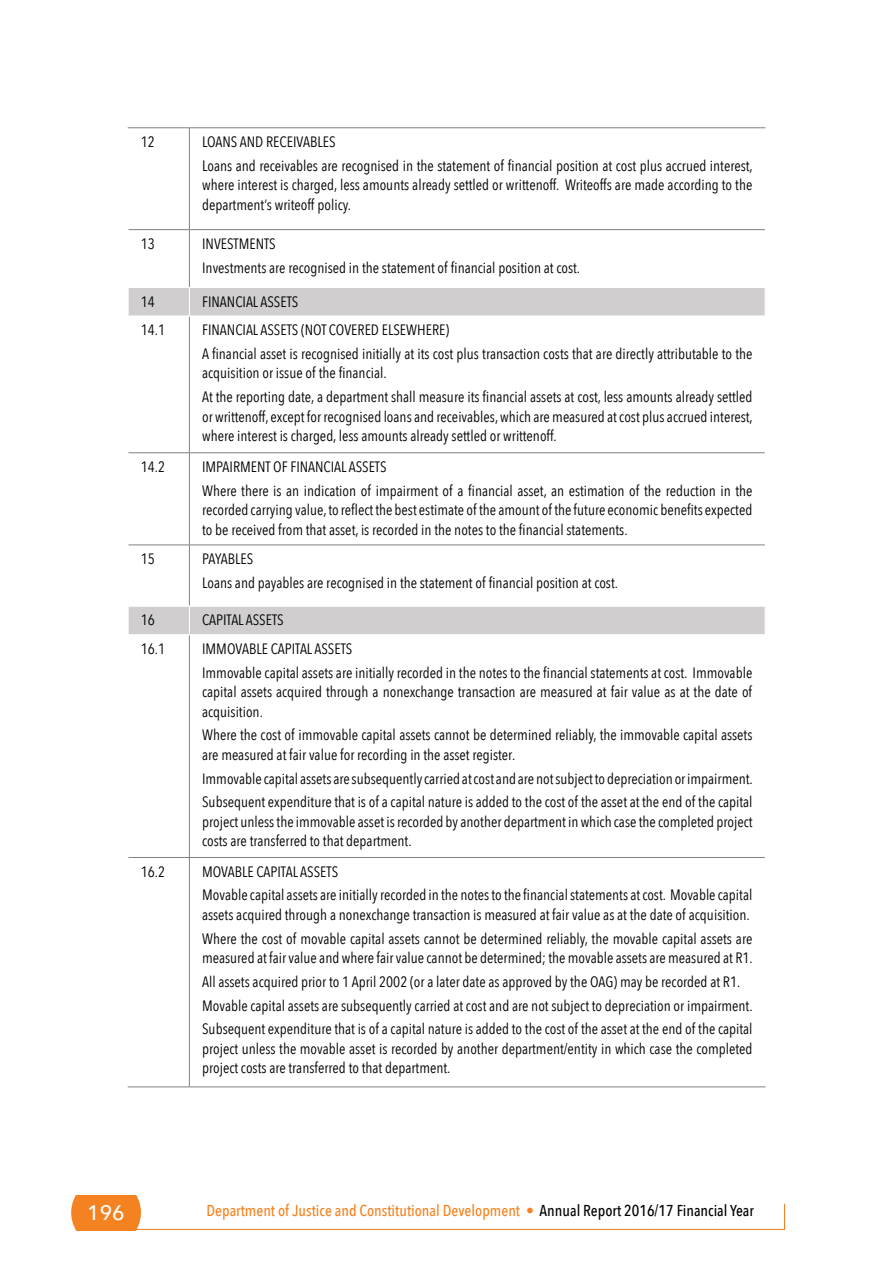
<style>
.page{position:relative;width:893px;height:1263px;background:#fff}
.page>*{position:absolute;margin:0;border:0;box-sizing:border-box;transform-origin:0 0}
.t1{font:500 21px "Avenir Next";color:#fff}
.t2{font:500 15.75px "Avenir Next Condensed";color:#f58220}
.t3{font:15px/23.7px "Avenir Next Condensed";color:#000}
.s1{color:#000}
</style>
<div class="page">
<svg style="left:71px;top:1196px;width:715px;height:34px"></svg>
<svg style="left:128px;top:288px;width:637px;height:346px"></svg>
<hr style="left:128px;top:128px;width:61px;height:1px;background:#808080">
<hr style="left:189px;top:128px;width:577px;height:1px;background:#808080">
<hr style="left:189px;top:128px;width:1px;height:101px;background:#808080">
<hr style="left:128px;top:229px;width:61px;height:1px;background:#808080">
<hr style="left:189px;top:229px;width:576px;height:1px;background:#808080">
<hr style="left:189px;top:230px;width:1px;height:57px;background:#808080">
<hr style="left:189px;top:316px;width:1px;height:137px;background:#808080">
<hr style="left:128px;top:452px;width:61px;height:1px;background:#808080">
<hr style="left:189px;top:452px;width:576px;height:1px;background:#808080">
<hr style="left:189px;top:453px;width:1px;height:92px;background:#808080">
<hr style="left:128px;top:545px;width:61px;height:1px;background:#808080">
<hr style="left:189px;top:545px;width:576px;height:1px;background:#808080">
<hr style="left:189px;top:545px;width:1px;height:61px;background:#808080">
<hr style="left:189px;top:635px;width:1px;height:222px;background:#808080">
<hr style="left:128px;top:857px;width:61px;height:1px;background:#808080">
<hr style="left:189px;top:857px;width:576px;height:1px;background:#808080">
<hr style="left:189px;top:858px;width:1px;height:229px;background:#808080">
<hr style="left:128px;top:1087px;width:61px;height:1px;background:#808080">
<hr style="left:189px;top:1087px;width:577px;height:1px;background:#808080">
<svg style="left:128px;top:288px;width:1px;height:27px"></svg>
<hr style="left:128px;top:315px;width:61px;height:1px;background:#fff">
<hr style="left:128px;top:606px;width:61px;height:1px;background:#fff">
<svg style="left:128px;top:607px;width:1px;height:27px"></svg>
<hr style="left:189px;top:606px;width:577px;height:1px;background:#fff">
<svg style="left:189px;top:607px;width:1px;height:27px"></svg>
<svg style="left:189px;top:288px;width:1px;height:27px"></svg>
<hr style="left:189px;top:315px;width:577px;height:1px;background:#fff">
<p class="t3" style="left:141px;top:130px;width:16px">12</p>
<p class="t3" style="left:202px;top:130px;width:552px">LOANS AND RECEIVABLES<br>Loans and receivables are recognised in the statement of financial position at cost plus accrued interest,</p>
<p class="t3" style="left:202px;top:175px;width:552px;line-height:19.5px">where interest is charged, less amounts already settled or writtenoff. Writeoffs are made according to the department’s writeoff policy.</p>
<p class="t3" style="left:141px;top:232px;width:16px">13</p>
<p class="t3" style="left:202px;top:232px;width:380px">INVESTMENTS<br>Investments are recognised in the statement of financial position at cost.</p>
<p class="t3" style="left:141px;top:290px;width:16px">14</p>
<p class="t3" style="left:202px;top:290px;width:98px">FINANCIAL ASSETS</p>
<p class="t3" style="left:141px;top:318px;width:26px">14.1</p>
<p class="t3" style="left:202px;top:318px;width:552px">FINANCIAL ASSETS (NOT COVERED ELSEWHERE)<br>A financial asset is recognised initially at its cost plus transaction costs that are directly attributable to the</p>
<p class="t3" style="left:202px;top:361px;width:552px">acquisition or issue of the financial.<br>At the reporting date, a department shall measure its financial assets at cost, less amounts already settled</p>
<p class="t3" style="left:202px;top:407px;width:552px;line-height:19.5px">or writtenoff, except for recognised loans and receivables, which are measured at cost plus accrued interest, where interest is charged, less amounts already settled or writtenoff.</p>
<p class="t3" style="left:141px;top:455px;width:26px">14.2</p>
<p class="t3" style="left:202px;top:455px;width:552px">IMPAIRMENT OF FINANCIAL ASSETS<br>Where there is an indication of impairment of a financial asset, an estimation of the reduction in the</p>
<p class="t3" style="left:202px;top:500px;width:552px;line-height:19.5px">recorded carrying value, to reflect the best estimate of the amount of the future economic benefits expected to be received from that asset, is recorded in the notes to the financial statements.</p>
<p class="t3" style="left:141px;top:547px;width:16px">15</p>
<p class="t3" style="left:202px;top:547px;width:417px">PAYABLES<br>Loans and payables are recognised in the statement of financial position at cost.</p>
<p class="t3" style="left:141px;top:608px;width:16px">16</p>
<p class="t3" style="left:202px;top:608px;width:83px">CAPITAL ASSETS</p>
<p class="t3" style="left:141px;top:637px;width:26px">16.1</p>
<p class="t3" style="left:202px;top:637px;width:552px">IMMOVABLE CAPITAL ASSETS<br>Immovable capital assets are initially recorded in the notes to the financial statements at cost. Immovable</p>
<p class="t3" style="left:202px;top:682px;width:551px;line-height:19.5px">capital assets acquired through a nonexchange transaction are measured at fair value as at the date of acquisition.</p>
<p class="t3" style="left:202px;top:725px;width:552px;line-height:19.5px">Where the cost of immovable capital assets cannot be determined reliably, the immovable capital assets are measured at fair value for recording in the asset register.</p>
<p class="t3" style="left:202px;top:766px;width:552px">Immovable capital assets are subsequently carried at cost and are not subject to depreciation or impairment.<br>Subsequent expenditure that is of a capital nature is added to the cost of the asset at the end of the capital</p>
<p class="t3" style="left:202px;top:812px;width:552px;line-height:19.5px">project unless the immovable asset is recorded by another department in which case the completed project costs are transferred to that department.</p>
<p class="t3" style="left:141px;top:859px;width:26px">16.2</p>
<p class="t3" style="left:202px;top:859px;width:552px">MOVABLE CAPITAL ASSETS<br>Movable capital assets are initially recorded in the notes to the financial statements at cost. Movable capital</p>
<p class="t3" style="left:202px;top:903px;width:552px">assets acquired through a nonexchange transaction is measured at fair value as at the date of acquisition.<br>Where the cost of movable capital assets cannot be determined reliably, the movable capital assets are</p>
<p class="t3" style="left:202px;top:946px;width:552px">measured at fair value and where fair value cannot be determined; the movable assets are measured at R1.<br>All assets acquired prior to 1 April 2002 (or a later date as approved by the OAG) may be recorded at R1.<br>Movable capital assets are subsequently carried at cost and are not subject to depreciation or impairment.<br>Subsequent expenditure that is of a capital nature is added to the cost of the asset at the end of the capital</p>
<p class="t3" style="left:202px;top:1039px;width:552px;line-height:19.5px">project unless the movable asset is recorded by another department/entity in which case the completed project costs are transferred to that department.</p>
<p class="t1" style="left:87px;top:1200px;width:39px">196</p>
<p class="t2" style="left:207px;top:1201px;width:549px">Department of Justice and Constitutional Development • <span class="s1">Annual Report 2016/17 Financial Year</span></p>
</div>
